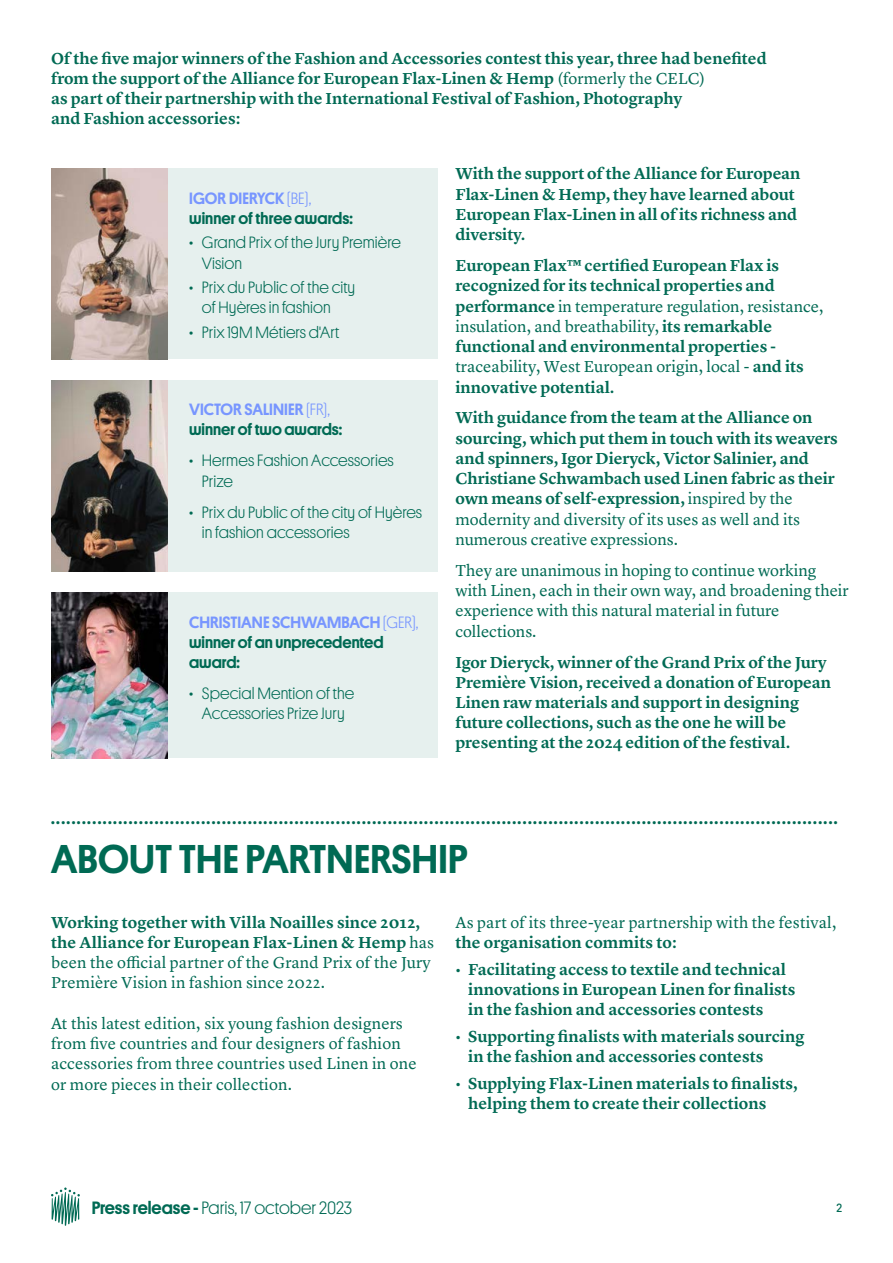
<style>
.page{position:relative;width:893px;height:1263px;background:#fff}
.page>*{position:absolute;margin:0;border:0;box-sizing:border-box;transform-origin:0 0}
.t1{font:500 40.5px "Platform";letter-spacing:.005em;color:#006a54}
.t2{font:500 18px "Platform";color:#006a54}
.t3{font:300 18px "Platform";color:#006a54}
.t4{font:600 16.5px/20.2px "Lyon Text";color:#006a54}
.t5{font:16.5px/20.2px "Lyon Text";letter-spacing:.005em;color:#006a54}
.t6{font:300 16.5px/20.2px "Platform";letter-spacing:.005em;color:#006a54}
.t7{font:500 16.5px/20.2px "Platform";color:#006a54}
.t8{font:12px "Platform";color:#006a54}
.s1{font-weight:400}
.s2{color:#7896ff}
.s3{font-weight:300;color:#7896ff}
.s4{font-weight:600}
.s5{font-weight:500}
</style>
<div class="page">
<div style="left:168px;top:169px;width:269px;height:190px;background:#e6f0ee"></div>
<img style="left:51px;top:168px;width:117px;height:191px">
<div style="left:168px;top:380px;width:269px;height:191px;background:#e6f0ee"></div>
<div style="left:168px;top:593px;width:269px;height:165px;background:#e6f0ee"></div>
<img style="left:51px;top:380px;width:117px;height:191px">
<img style="left:51px;top:593px;width:117px;height:165px">
<svg style="left:51px;top:1187px;width:29px;height:39px"></svg>
<p class="t4" style="left:51px;top:47px;width:717px">Of the five major winners of the Fashion and Accessories contest this year, three had benefited from the support of the Alliance for European Flax-Linen &amp; Hemp <span class="s1">(formerly the CELC)<br></span>as part of their partnership with the International Festival of Fashion, Photography<br>and Fashion accessories:</p>
<p class="t7" style="left:189px;top:187px;width:165px"><span class="s2">IGOR DIERYCK</span> <span class="s3">(BE), </span>winner of three awards:</p>
<p class="t6" style="left:202px;top:231px;width:200px;text-indent:-13px">• Grand Prix of the Jury Première<br>Vision</p>
<p class="t6" style="left:202px;top:276px;width:155px;text-indent:-13px">• Prix du Public of the city of Hyères in fashion</p>
<p class="t6" style="left:189px;top:321px;width:152px">• Prix 19M Métiers d'Art</p>
<p class="t7" style="left:189px;top:398px;width:155px"><span class="s2">VICTOR SALINIER</span> <span class="s3">(FR), </span>winner of two awards:</p>
<p class="t6" style="left:202px;top:449px;width:193px;text-indent:-13px">• Hermes Fashion Accessories<br>Prize</p>
<p class="t6" style="left:202px;top:501px;width:222px;text-indent:-13px">• Prix du Public of the city of Hyères in fashion accessories</p>
<p class="t7" style="left:189px;top:611px;width:231px"><span class="s2">CHRISTIANE SCHWAMBACH</span> <span class="s3">(GER), </span>winner of an unprecedented award:</p>
<p class="t6" style="left:189px;top:682px;width:167px;text-align:center">• Special Mention of the<br>Accessories Prize Jury</p>
<p class="t4" style="left:455px;top:162px;width:347px">With the support of the Alliance for European Flax-Linen &amp; Hemp, they have learned about European Flax-Linen in all of its richness and diversity.</p>
<p class="t4" style="left:455px;top:254px;width:369px">European Flax™ certified European Flax is recognized for its technical properties and performance <span class="s1">in temperature regulation, resistance, insulation, and breathability,</span> its remarkable functional and environmental properties - <span class="s1">traceability, West European origin, local -</span> and its innovative potential.</p>
<p class="t4" style="left:455px;top:406px;width:384px">With guidance from the team at the Alliance on sourcing, which put them in touch with its weavers and spinners, Igor Dieryck, Victor Salinier, and Christiane Schwambach used Linen fabric as their own means of self-expression, <span class="s1">inspired by the modernity and diversity of its uses as well and its numerous creative expressions.</span></p>
<p class="t5" style="left:455px;top:559px;width:395px">They are unanimous in hoping to continue working with Linen, each in their own way, and broadening their experience with this natural material in future collections.</p>
<p class="t4" style="left:455px;top:650px;width:377px">Igor Dieryck, winner of the Grand Prix of the Jury Première Vision, received a donation of European Linen raw materials and support in designing future collections, such as the one he will be presenting at the 2024 edition of the festival.</p>
<p class="t2" style="left:51px;top:805px;width:788px">........................................................................................................................................................</p>
<h1 class="t1" style="left:51px;top:829px;width:418px">ABOUT THE PARTNERSHIP</h1>
<p class="t5" style="left:51px;top:911px;width:385px"><span class="s4">Working together with Villa Noailles since 2012, the Alliance for European Flax-Linen &amp; Hemp</span> has been the official partner of the Grand Prix of the Jury Première Vision in fashion since 2022.</p>
<p class="t5" style="left:51px;top:1012px;width:367px">At this latest edition, six young fashion designers from five countries and four designers of fashion accessories from three countries used Linen in one or more pieces in their collection.</p>
<p class="t5" style="left:455px;top:911px;width:382px">As part of its three-year partnership with the festival,</p>
<p class="t4" style="left:455px;top:931px;width:223px">the organisation commits to:</p>
<p class="t4" style="left:468px;top:957px;width:329px;text-indent:-13px">• Facilitating access to textile and technical innovations in European Linen for finalists in the fashion and accessories contests</p>
<p class="t4" style="left:468px;top:1025px;width:338px;text-indent:-13px">• Supporting finalists with materials sourcing in the fashion and accessories contests</p>
<p class="t4" style="left:468px;top:1071px;width:331px;text-indent:-13px">• Supplying Flax-Linen materials to finalists, helping them to create their collections</p>
<p class="t3" style="left:91px;top:1195px;width:262px"><span class="s5">Press release -</span> Paris, 17 october 2023</p>
<p class="t8" style="left:836px;top:1199px;width:7px">2</p>
</div>
